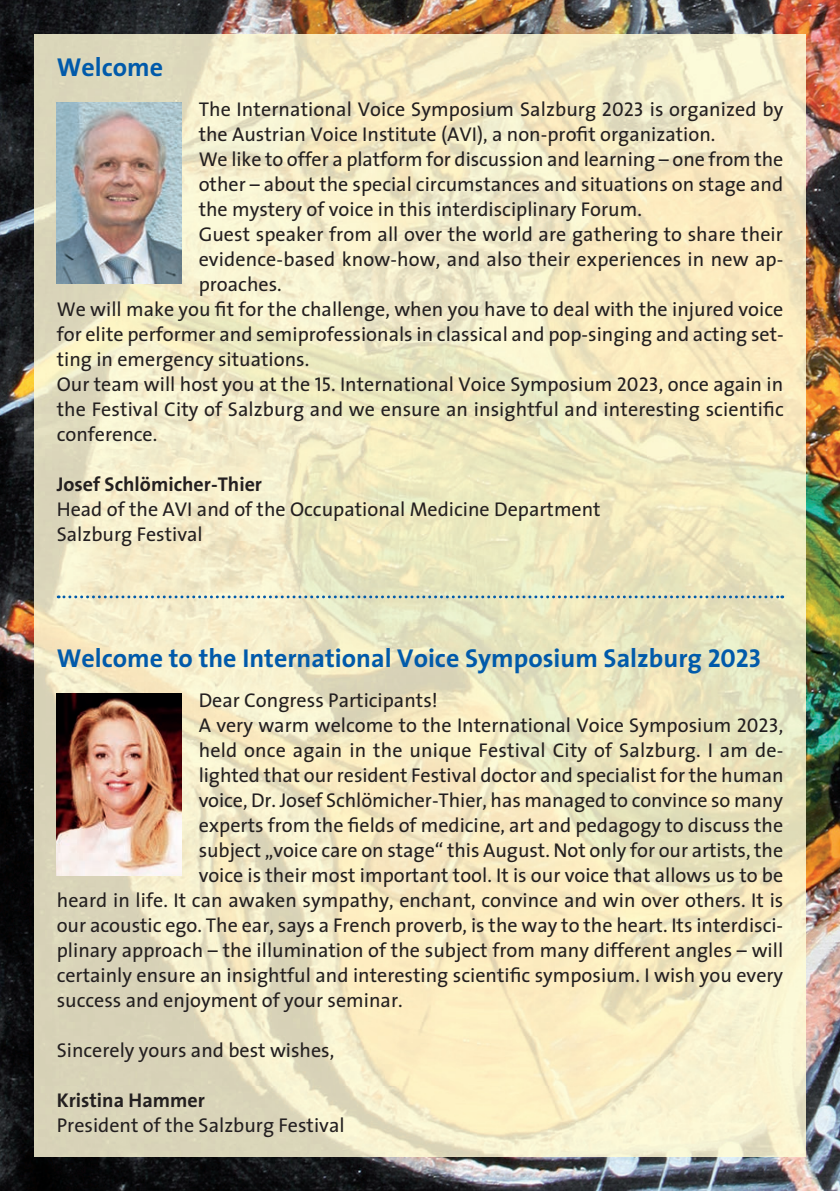
<style>
.page{position:relative;width:840px;height:1191px;background:#fff}
.page>*{position:absolute;margin:0;border:0;box-sizing:border-box;transform-origin:0 0}
.t1{font:700 26px "The Sans";color:#015aaa}
.t2{font:20px/25px "The Sans";color:#231f20}
.t3{font:700 20px "The Sans";color:#231f20}
.s1{font-family:"The Sans Caps"}
.s2{font-family:"The Sans Bold Caps";font-weight:400}
</style>
<div class="page">
<img style="left:0;top:0;width:839px;height:1191px">
<img style="left:34px;top:34px;width:771px;height:1052px">
<img style="left:34px;top:1086px;width:771px;height:71px">
<img style="left:57px;top:102px;width:124px;height:182px">
<svg style="left:58px;top:595px;width:724px;height:3px;background:#9cb7ba"></svg>
<img style="left:57px;top:694px;width:124px;height:181px">
<h1 class="t1" style="left:57px;top:45px;width:108px">Welcome</h1>
<p class="t2" style="left:198px;top:96px;width:585px">The International Voice Symposium Salzburg <span class="s1">2023</span> is organized by</p>
<p class="t2" style="left:198px;top:121px;width:518px">the Austrian Voice Institute (AVI), a non-profit organization.</p>
<p class="t2" style="left:198px;top:146px;width:586px">We like to offer a platform for discussion and learning – one from the</p>
<p class="t2" style="left:198px;top:171px;width:585px">other – about the special circumstances and situations on stage and</p>
<p class="t2" style="left:198px;top:196px;width:444px">the mystery of voice in this interdisciplinary Forum.</p>
<p class="t2" style="left:198px;top:221px;width:585px">Guest speaker from all over the world are gathering to share their</p>
<p class="t2" style="left:198px;top:246px;width:586px">evidence-based know-how, and also their experiences in new ap-</p>
<p class="t2" style="left:198px;top:271px;width:85px">proaches.</p>
<p class="t2" style="left:57px;top:296px;width:727px">We will make you fit for the challenge, when you have to deal with the injured voice</p>
<p class="t2" style="left:57px;top:321px;width:728px">for elite performer and semiprofessionals in classical and pop-singing and acting set-</p>
<p class="t2" style="left:57px;top:346px;width:254px">ting in emergency situations.</p>
<p class="t2" style="left:57px;top:371px;width:727px">Our team will host you at the <span class="s1">15</span>. International Voice Symposium <span class="s1">2023</span>, once again in</p>
<p class="t2" style="left:57px;top:396px;width:728px">the Festival City of Salzburg and we ensure an insightful and interesting scientific</p>
<p class="t2" style="left:57px;top:421px;width:102px">conference.</p>
<p class="t3" style="left:57px;top:467px;width:207px">Josef Schlömicher-Thier</p>
<p class="t2" style="left:57px;top:496px;width:545px">Head of the AVI and of the Occupational Medicine Department<br>Salzburg Festival</p>
<h1 class="t1" style="left:57px;top:636px;width:705px">Welcome to the International Voice Symposium Salzburg <span class="s2">2023</span></h1>
<p class="t2" style="left:198px;top:687px;width:240px">Dear Congress Participants!</p>
<p class="t2" style="left:198px;top:712px;width:585px">A very warm welcome to the International Voice Symposium <span class="s1">2023</span>,</p>
<p class="t2" style="left:198px;top:737px;width:586px">held once again in the unique Festival City of Salzburg. I am de-</p>
<p class="t2" style="left:198px;top:762px;width:586px">lighted that our resident Festival doctor and specialist for the human</p>
<p class="t2" style="left:198px;top:787px;width:585px">voice, Dr. Josef Schlömicher-Thier, has managed to convince so many</p>
<p class="t2" style="left:198px;top:812px;width:585px">experts from the fields of medicine, art and pedagogy to discuss the</p>
<p class="t2" style="left:198px;top:837px;width:585px">subject „voice care on stage“ this August. Not only for our artists, the</p>
<p class="t2" style="left:198px;top:862px;width:585px">voice is their most important tool. It is our voice that allows us to be</p>
<p class="t2" style="left:57px;top:887px;width:727px">heard in life. It can awaken sympathy, enchant, convince and win over others. It is</p>
<p class="t2" style="left:57px;top:912px;width:727px">our acoustic ego. The ear, says a French proverb, is the way to the heart. Its interdisci-</p>
<p class="t2" style="left:57px;top:937px;width:727px">plinary approach – the illumination of the subject from many different angles – will</p>
<p class="t2" style="left:57px;top:962px;width:727px">certainly ensure an insightful and interesting scientific symposium. I wish you every</p>
<p class="t2" style="left:57px;top:987px;width:347px">success and enjoyment of your seminar.</p>
<p class="t2" style="left:57px;top:1037px;width:279px">Sincerely yours and best wishes,</p>
<p class="t3" style="left:57px;top:1083px;width:150px">Kristina Hammer</p>
<p class="t2" style="left:57px;top:1112px;width:289px">President of the Salzburg Festival</p>
</div>
